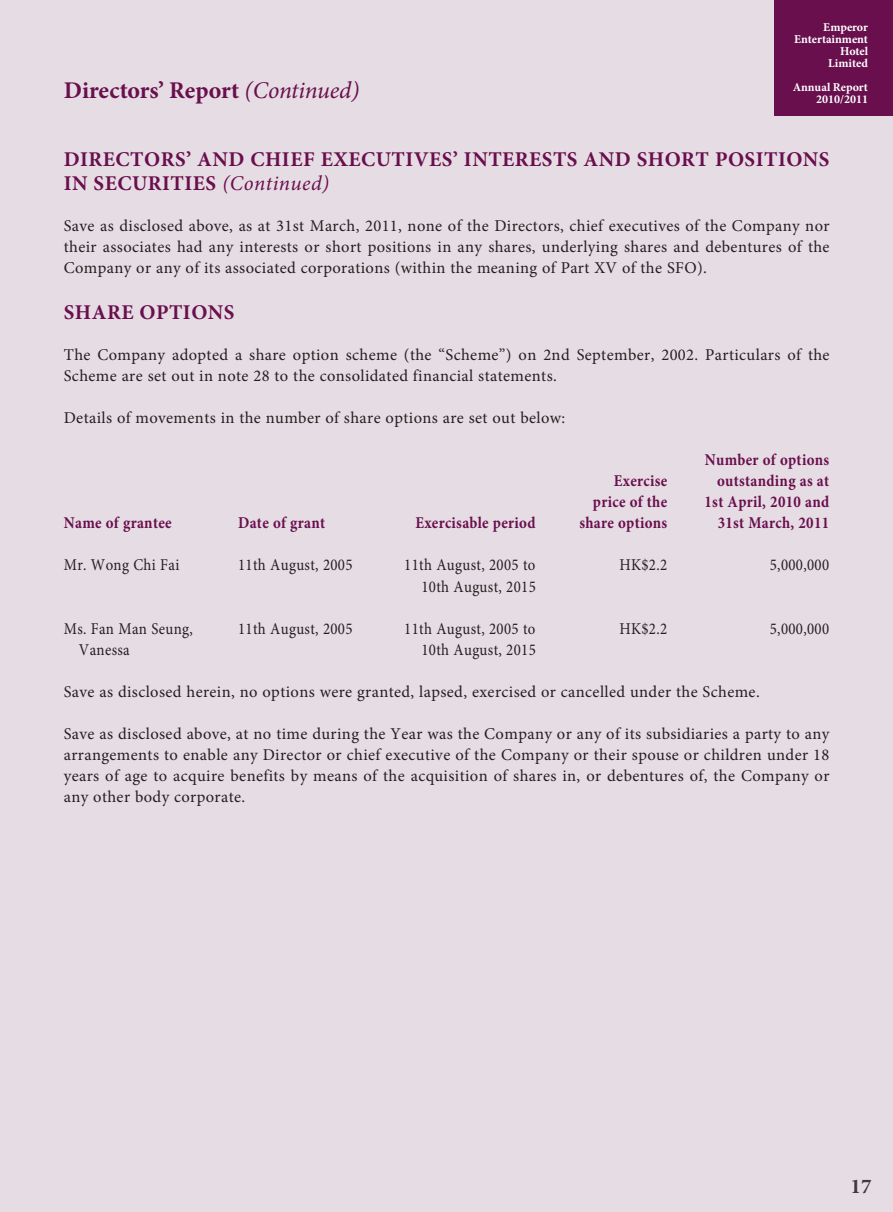
<style>
.page{position:relative;width:893px;height:1212px;background:#e6dce3}
.page>*{position:absolute;margin:0;border:0;box-sizing:border-box;transform-origin:0 0}
.t1{font:700 24px "Minion Pro";color:#690f4e}
.t2{font:700 21px/24px "Minion Pro";letter-spacing:.02em;color:#690f4e}
.t3{font:700 21px "Minion Pro";color:#3c3c3d}
.t4{font:16.5px/21px "Minion Pro";letter-spacing:.025em;color:#231f20;text-align:justify}
.t5{font:16.5px "Minion Pro";letter-spacing:.025em;color:#231f20;scale:.9 1}
.t6{font:700 16.5px "Minion Pro";letter-spacing:.02em;color:#690f4e;scale:.9 1}
.t7{font:700 12px/12px "Minion Pro";color:#fff;text-align:right}
.s1{font-weight:400;font-style:italic}
</style>
<div class="page">
<div style="left:775px;top:0;width:118px;height:115px;background:#690f4e"></div>
<h1 class="t1" style="left:64px;top:74px;width:297px">Directors’ Report <span class="s1">(Continued)</span></h1>
<p class="t7" style="left:794px;top:21px;width:75px">Emperor<br>Entertainment<br>Hotel<br>Limited</p>
<p class="t7" style="left:793px;top:81px;width:77px">Annual Report<br>2010/2011</p>
<p class="t2" style="left:64px;top:147px;width:767px">DIRECTORS’ AND CHIEF EXECUTIVES’ INTERESTS AND SHORT POSITIONS<br>IN SECURITIES <span class="s1">(Continued)</span></p>
<p class="t4" style="left:64px;top:216px;width:767px">Save as disclosed above, as at 31st March, 2011, none of the Directors, chief executives of the Company nor their associates had any interests or short positions in any shares, underlying shares and debentures of the Company or any of its associated corporations (within the meaning of Part XV of the SFO).</p>
<p class="t2" style="left:64px;top:300px;width:172px">SHARE OPTIONS</p>
<p class="t4" style="left:64px;top:345px;width:767px">The Company adopted a share option scheme (the “Scheme”) on 2nd September, 2002. Particulars of the<br>Scheme are set out in note 28 to the consolidated financial statements.</p>
<p class="t4" style="left:64px;top:408px;width:503px">Details of movements in the number of share options are set out below:</p>
<p class="t6" style="left:705px;top:449px;width:140px">Number of options</p>
<p class="t6" style="left:614px;top:470px;width:61px">Exercise</p>
<p class="t6" style="left:717px;top:470px;width:126px">outstanding as at</p>
<p class="t6" style="left:593px;top:491px;width:84px">price of the</p>
<p class="t6" style="left:705px;top:491px;width:140px">1st April, 2010 and</p>
<p class="t6" style="left:64px;top:512px;width:121px">Name of grantee</p>
<p class="t6" style="left:238px;top:512px;width:98px">Date of grant</p>
<p class="t6" style="left:415px;top:512px;width:135px">Exercisable period</p>
<p class="t6" style="left:579px;top:512px;width:99px">share options</p>
<p class="t6" style="left:718px;top:512px;width:125px">31st March, 2011</p>
<p class="t5" style="left:64px;top:554px;width:130px">Mr. Wong Chi Fai</p>
<p class="t5" style="left:238px;top:554px;width:129px">11th August, 2005</p>
<p class="t5" style="left:404px;top:554px;width:147px">11th August, 2005 to</p>
<p class="t5" style="left:619px;top:554px;width:55px">HK$2.2</p>
<p class="t5" style="left:770px;top:554px;width:68px">5,000,000</p>
<p class="t5" style="left:421px;top:575px;width:129px">10th August, 2015</p>
<p class="t5" style="left:64px;top:617px;width:145px">Ms. Fan Man Seung,</p>
<p class="t5" style="left:238px;top:617px;width:129px">11th August, 2005</p>
<p class="t5" style="left:404px;top:617px;width:147px">11th August, 2005 to</p>
<p class="t5" style="left:619px;top:617px;width:55px">HK$2.2</p>
<p class="t5" style="left:770px;top:617px;width:68px">5,000,000</p>
<p class="t5" style="left:79px;top:638px;width:58px">Vanessa</p>
<p class="t5" style="left:421px;top:638px;width:129px">10th August, 2015</p>
<p class="t4" style="left:64px;top:681px;width:697px">Save as disclosed herein, no options were granted, lapsed, exercised or cancelled under the Scheme.</p>
<p class="t4" style="left:64px;top:723px;width:767px">Save as disclosed above, at no time during the Year was the Company or any of its subsidiaries a party to any arrangements to enable any Director or chief executive of the Company or their spouse or children under 18 years of age to acquire benefits by means of the acquisition of shares in, or debentures of, the Company or any other body corporate.</p>
<p class="t3" style="left:851px;top:1171px;width:22px">17</p>
</div>
